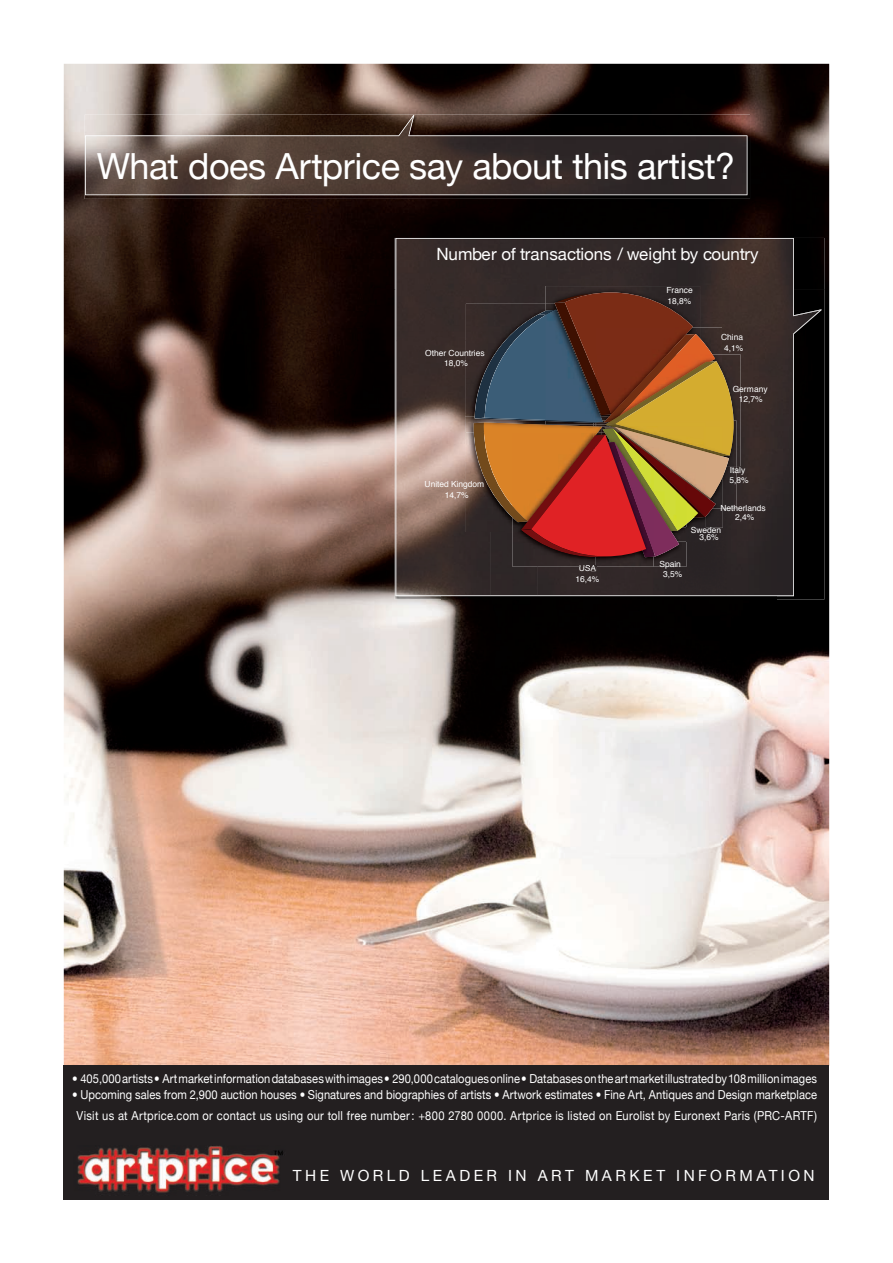
<style>
.page{position:relative;width:893px;height:1263px;background:#fff}
.page>*{position:absolute;margin:0;border:0;box-sizing:border-box;transform-origin:0 0}
.t1{font:36px "Helvetica Neue";letter-spacing:-.015em;color:#fff}
.t2{font:16.95px "Helvetica Neue";color:#fff}
.t3{font:15.45px "Helvetica Neue";letter-spacing:.225em;color:#fff}
.t4{font:12.3px/21px "Helvetica Neue";letter-spacing:.005em;color:#fff;text-align:center;scale:.9 1}
.t5{font:8.4px/10.5px "Helvetica";color:#fff;text-align:center}
</style>
<div class="page">
<img style="left:64px;top:64px;width:765px;height:1001px">
<div style="left:64px;top:1065px;width:765px;height:134px;background:#231f20"></div>
<img style="left:85px;top:115px;width:665px;height:84px">
<svg style="left:85px;top:115px;width:662px;height:80px;background:#4a3c37"></svg>
<img style="left:77px;top:1146px;width:206px;height:47px">
<img style="left:394px;top:289px;width:48px;height:310px">
<img style="left:777px;top:289px;width:47px;height:310px">
<img style="left:442px;top:596px;width:335px;height:3px">
<svg style="left:395px;top:238px;width:427px;height:358px;background:#3f3432"></svg>
<img style="left:465px;top:416px;width:9px;height:116px">
<img style="left:466px;top:304px;width:8px;height:112px">
<img style="left:466px;top:416px;width:8px;height:16px">
<img style="left:545px;top:286px;width:155px;height:6px">
<img style="left:733px;top:354px;width:8px;height:112px">
<img style="left:733px;top:420px;width:3px;height:88px">
<img style="left:653px;top:557px;width:33px;height:10px">
<img style="left:512px;top:557px;width:83px;height:10px">
<img style="left:595px;top:557px;width:58px;height:10px">
<svg style="left:580px;top:565px;width:16px;height:6px"></svg>
<svg style="left:474px;top:292px;width:259px;height:265px;background:#814d32"></svg>
<h1 class="t1" style="left:97px;top:144px;width:640px">What does Artprice say about this artist?</h1>
<h2 class="t2" style="left:436px;top:244px;width:324px">Number of transactions / weight by country</h2>
<p class="t5" style="left:425px;top:348px;width:61px;line-height:9.9px">Other Countries<br>18,0%</p>
<p class="t5" style="left:425px;top:479px;width:61px">United Kingdom<br>14,7%</p>
<p class="t5" style="left:575px;top:563px;width:25px">USA<br>16,4%</p>
<p class="t5" style="left:666px;top:285px;width:28px;text-align:left">France<br>18,8%</p>
<p class="t5" style="left:721px;top:332px;width:24px">China<br>4,1%</p>
<p class="t5" style="left:733px;top:384px;width:36px;line-height:9.3px">Germany<br>12,7%</p>
<p class="t5" style="left:730px;top:464px;width:21px;line-height:9.9px;text-align:left">Italy<br>5,8%</p>
<p class="t5" style="left:720px;top:504px;width:47px;line-height:8.2px">Netherlands<br>2,4%</p>
<p class="t5" style="left:659px;top:559px;width:24px;line-height:9.3px">Spain<br>3,5%</p>
<p class="t5" style="left:691px;top:526px;width:32px;line-height:7.6px;text-align:right">Sweden<br>3,6%</p>
<p class="t4" style="left:72px;top:1068px;width:829px">• 405,000 artists • Art market information databases with images • 290,000 catalogues online • Databases on the art market illustrated by 108 million images</p>
<p class="t4" style="left:72px;top:1084px;width:829px">• Upcoming sales from 2,900 auction houses • Signatures and biographies of artists • Artwork estimates • Fine Art, Antiques and Design marketplace<br>Visit us at Artprice.com or contact us using our toll free number : +800 2780 0000. Artprice is listed on Eurolist by Euronext Paris (PRC-ARTF)</p>
<p class="t3" style="left:293px;top:1166px;width:523px">THE WORLD LEADER IN ART MARKET INFORMATION</p>
</div>
